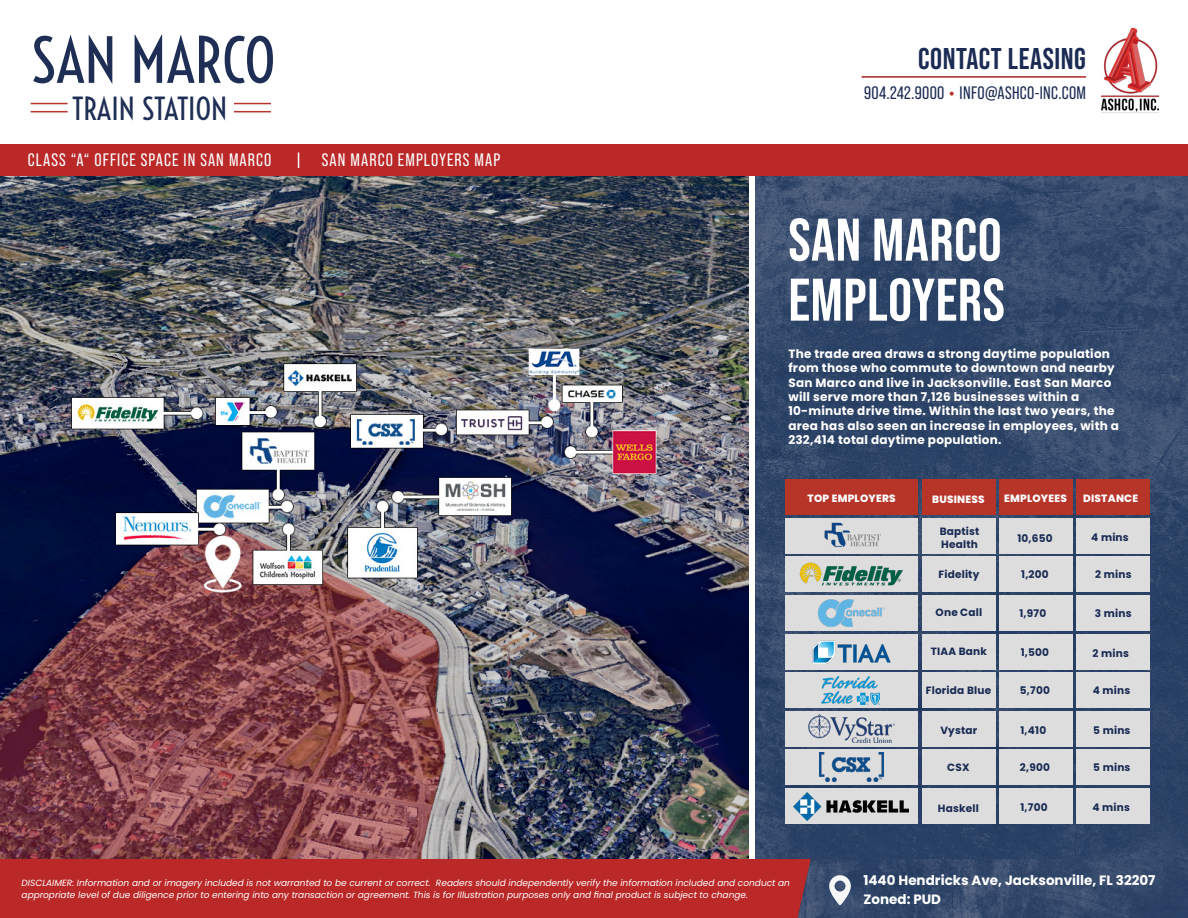
<style>
.page{position:relative;width:1188px;height:918px;background:#fff}
.page>*{position:absolute;margin:0;border:0;box-sizing:border-box;transform-origin:0 0}
.t1{font:700 60px/60px "Bebas Neue Pro";letter-spacing:.01em;color:#fff}
.t2{font:60px "Voltaire";color:#1e2e54}
.t3{font:700 30px "Bebas Neue Pro";letter-spacing:.02em;color:#1b2b53}
.t4{font:30px "Voltaire";letter-spacing:-.005em;color:#1e2e54}
.t5{font:18px "Bebas Neue Pro";letter-spacing:.06em;color:#fff}
.t6{font:18px "Bebas Neue Pro";letter-spacing:.02em;color:#1b2b53}
.t7{font:700 13.5px "Poppins";color:#fff}
.t8{font:700 12px/14.4px "Poppins";letter-spacing:.02em;color:#fff}
.t9{font:700 10.5px/12.6px "Poppins";letter-spacing:.02em;color:#192b53}
.t10{font:800 10.5px "Poppins";letter-spacing:.02em;color:#fff}
.t11{font:italic 9px/12px "Poppins";color:#fff}
</style>
<div class="page">
<hr style="left:862px;top:76px;width:224px;height:2px;background:#ac2325">
<svg style="left:950px;top:92px;width:4px;height:4px"></svg>
<img style="left:1102px;top:29px;width:56px;height:83px">
<div style="left:0;top:144px;width:1188px;height:32px;background:#ba2828"></div>
<hr style="left:31px;top:111px;width:37px;height:1px;background:#b73429">
<hr style="left:234px;top:111px;width:37px;height:1px;background:#b73429">
<hr style="left:31px;top:103px;width:37px;height:1px;background:#b73429">
<hr style="left:234px;top:103px;width:37px;height:1px;background:#b73429">
<div style="left:0;top:859px;width:811px;height:59px;background:#ba2828"></div>
<svg style="left:798px;top:859px;width:390px;height:59px;background:#394a6b"></svg>
<img style="left:755px;top:176px;width:433px;height:683px">
<img style="left:0;top:176px;width:749px;height:683px">
<div style="left:999px;top:480px;width:73px;height:35px;background:#b73429"></div>
<div style="left:1076px;top:480px;width:73px;height:35px;background:#b73429"></div>
<div style="left:922px;top:480px;width:73px;height:35px;background:#b73429"></div>
<div style="left:785px;top:480px;width:133px;height:35px;background:#b73429"></div>
<div style="left:999px;top:518px;width:73px;height:36px;background:#ddddde"></div>
<div style="left:999px;top:673px;width:73px;height:35px;background:#ddddde"></div>
<div style="left:999px;top:556px;width:73px;height:36px;background:#ddddde"></div>
<div style="left:999px;top:711px;width:73px;height:36px;background:#ddddde"></div>
<div style="left:999px;top:595px;width:73px;height:36px;background:#ddddde"></div>
<div style="left:999px;top:750px;width:73px;height:35px;background:#ddddde"></div>
<div style="left:999px;top:634px;width:73px;height:35px;background:#ddddde"></div>
<div style="left:999px;top:788px;width:73px;height:36px;background:#ddddde"></div>
<div style="left:1076px;top:518px;width:73px;height:36px;background:#ddddde"></div>
<div style="left:1076px;top:673px;width:73px;height:35px;background:#ddddde"></div>
<div style="left:1076px;top:556px;width:73px;height:36px;background:#ddddde"></div>
<div style="left:1076px;top:711px;width:73px;height:36px;background:#ddddde"></div>
<div style="left:1076px;top:595px;width:73px;height:36px;background:#ddddde"></div>
<div style="left:1076px;top:750px;width:73px;height:35px;background:#ddddde"></div>
<div style="left:1076px;top:634px;width:73px;height:35px;background:#ddddde"></div>
<div style="left:1076px;top:788px;width:73px;height:36px;background:#ddddde"></div>
<div style="left:785px;top:518px;width:133px;height:36px;background:#ddddde"></div>
<img style="left:824px;top:522px;width:56px;height:26px">
<div style="left:785px;top:673px;width:133px;height:35px;background:#ddddde"></div>
<img style="left:821px;top:676px;width:59px;height:28px">
<div style="left:785px;top:556px;width:133px;height:36px;background:#ddddde"></div>
<img style="left:799px;top:562px;width:104px;height:24px">
<div style="left:785px;top:711px;width:133px;height:36px;background:#ddddde"></div>
<img style="left:809px;top:715px;width:85px;height:28px">
<div style="left:785px;top:595px;width:133px;height:36px;background:#ddddde"></div>
<img style="left:817px;top:599px;width:68px;height:28px">
<div style="left:785px;top:750px;width:133px;height:35px;background:#ddddde"></div>
<img style="left:820px;top:752px;width:64px;height:30px">
<div style="left:785px;top:634px;width:133px;height:35px;background:#ddddde"></div>
<img style="left:812px;top:640px;width:79px;height:24px">
<div style="left:785px;top:788px;width:133px;height:36px;background:#ddddde"></div>
<img style="left:794px;top:792px;width:115px;height:28px">
<div style="left:922px;top:518px;width:73px;height:36px;background:#ddddde"></div>
<div style="left:922px;top:673px;width:73px;height:35px;background:#ddddde"></div>
<div style="left:922px;top:556px;width:73px;height:36px;background:#ddddde"></div>
<div style="left:922px;top:711px;width:73px;height:36px;background:#ddddde"></div>
<div style="left:922px;top:595px;width:73px;height:36px;background:#ddddde"></div>
<div style="left:922px;top:750px;width:73px;height:35px;background:#ddddde"></div>
<div style="left:922px;top:634px;width:73px;height:35px;background:#ddddde"></div>
<div style="left:922px;top:788px;width:73px;height:36px;background:#ddddde"></div>
<svg style="left:298px;top:153px;width:1px;height:15px"></svg>
<h1 class="t2" style="left:31px;top:12px;width:247px">SAN MARCO</h1>
<h2 class="t4" style="left:73px;top:85px;width:156px">TRAIN STATION</h2>
<h3 class="t5" style="left:28px;top:150px;width:245px">CLASS “A“ OFFICE SPACE IN SAN MARCO</h3>
<p class="t5" style="left:322px;top:150px;width:180px">SAN MARCO EMPLOYERS MAP</p>
<h2 class="t3" style="left:918px;top:42px;width:169px">CONTACT LEASING</h2>
<h3 class="t6" style="left:864px;top:83px;width:223px">904.242.9000 INFO@ASHCO-INC.COM</h3>
<p class="t1" style="left:788px;top:209px;width:218px">SAN MARCO<br>EMPLOYERS</p>
<p class="t8" style="left:788px;top:346px;width:332px">The trade area draws a strong daytime population from those who commute to downtown and nearby San Marco and live in Jacksonville. East San Marco will serve more than 7,126 businesses within a 10-minute drive time. Within the last two years, the area has also seen an increase in employees, with a 232,414 total daytime population.</p>
<p class="t10" style="left:808px;top:492px;width:90px">TOP EMPLOYERS</p>
<p class="t10" style="left:932px;top:493px;width:54px">BUSINESS</p>
<p class="t10" style="left:1004px;top:492px;width:64px">EMPLOYEES</p>
<p class="t10" style="left:1083px;top:492px;width:56px">DISTANCE</p>
<p class="t9" style="left:1017px;top:532px;width:37px">10,650</p>
<p class="t9" style="left:940px;top:525px;width:41px">Baptist<br>Health</p>
<p class="t9" style="left:1091px;top:531px;width:39px">4 mins</p>
<p class="t9" style="left:938px;top:568px;width:43px">Fidelity</p>
<p class="t9" style="left:1021px;top:568px;width:29px">1,200</p>
<p class="t9" style="left:1095px;top:568px;width:38px">2 mins</p>
<p class="t9" style="left:936px;top:607px;width:48px">One Call</p>
<p class="t9" style="left:1019px;top:608px;width:28px">1,970</p>
<p class="t9" style="left:1095px;top:607px;width:38px">3 mins</p>
<p class="t9" style="left:931px;top:645px;width:58px">TIAA Bank</p>
<p class="t9" style="left:1021px;top:646px;width:30px">1,500</p>
<p class="t9" style="left:1093px;top:647px;width:38px">2 mins</p>
<p class="t9" style="left:926px;top:684px;width:67px">Florida Blue</p>
<p class="t9" style="left:1020px;top:684px;width:31px">5,700</p>
<p class="t9" style="left:1093px;top:684px;width:39px">4 mins</p>
<p class="t9" style="left:940px;top:724px;width:39px">Vystar</p>
<p class="t9" style="left:1020px;top:724px;width:27px">1,410</p>
<p class="t9" style="left:1093px;top:724px;width:39px">5 mins</p>
<p class="t9" style="left:947px;top:761px;width:24px">CSX</p>
<p class="t9" style="left:1020px;top:761px;width:31px">2,900</p>
<p class="t9" style="left:1093px;top:761px;width:39px">5 mins</p>
<p class="t9" style="left:938px;top:802px;width:43px">Haskell</p>
<p class="t9" style="left:1020px;top:801px;width:29px">1,700</p>
<p class="t9" style="left:1093px;top:801px;width:39px">4 mins</p>
<p class="t11" style="left:22px;top:877px;width:770px">DISCLAIMER: Information and or imagery included is not warranted to be current or correct. Readers should independently verify the information included and conduct an appropriate level of due diligence prior to entering into any transaction or agreement. This is for Illustration purposes only and final product is subject to change.</p>
<p class="t7" style="left:863px;top:873px;width:294px">1440 Hendricks Ave, Jacksonville, FL 32207</p>
<p class="t7" style="left:863px;top:891px;width:79px">Zoned: PUD</p>
</div>
